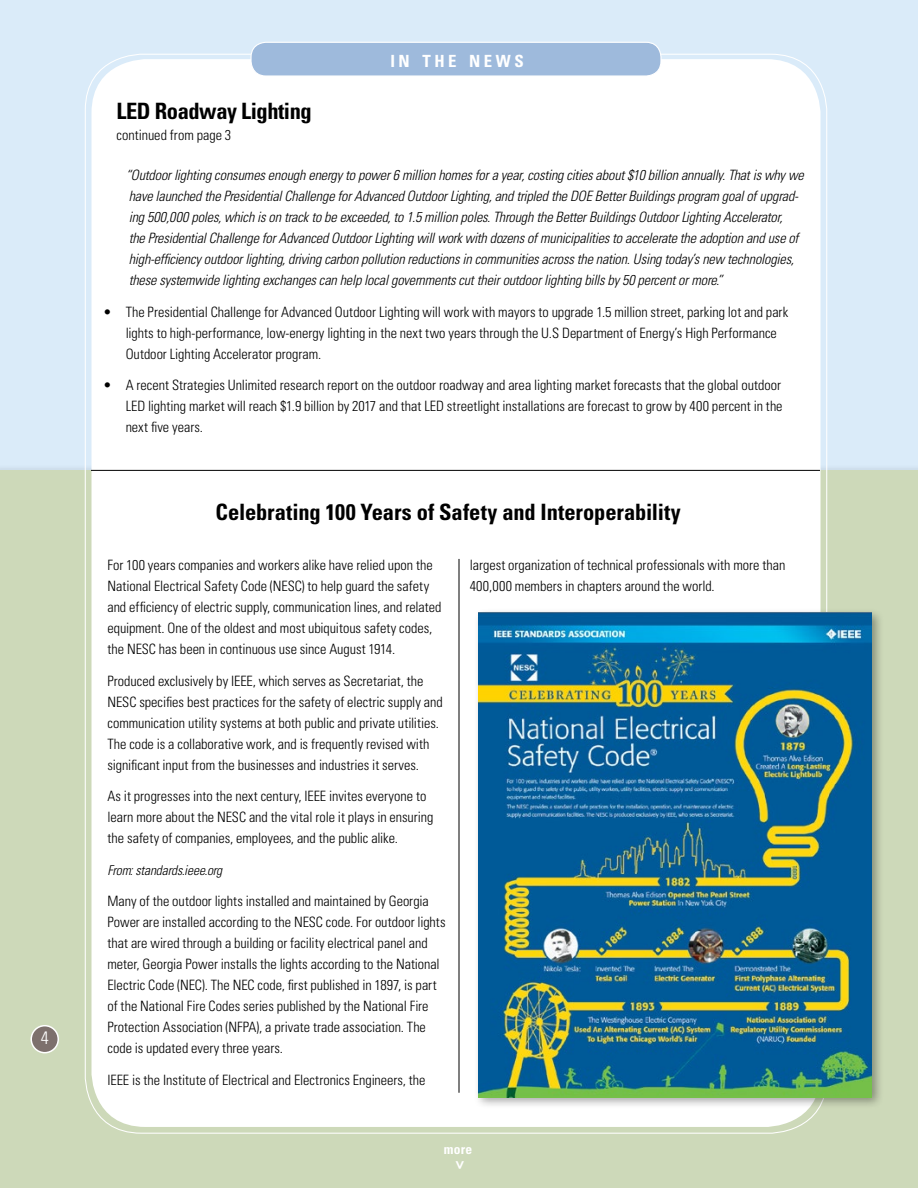
<style>
.page{position:relative;width:918px;height:1188px;background:#daebf9}
.page>*{position:absolute;margin:0;border:0;box-sizing:border-box;transform-origin:0 0}
.t1{font:700 condensed 22.5px "Univers";letter-spacing:-.01em;color:#000}
.t2{font:300 condensed 18px "Univers";color:#fff}
.t3{font:700 condensed 16.8px "Univers";letter-spacing:.215em;color:#fff}
.t4{font:900 15px "Univers";color:#fff}
.t5{font:300 condensed 14.25px/21px "Univers";color:#000}
.t6{font:italic 300 condensed 14.25px/21px "Univers";letter-spacing:-.01em;color:#000}
.t7{font:italic 300 condensed 13.5px "Univers";letter-spacing:-.01em;color:#000}
.t8{font:700 condensed 13.5px "Univers";color:#fff}
</style>
<div class="page">
<div style="left:0;top:471px;width:918px;height:717px;background:#cdd9b9"></div>
<div style="left:92px;top:59px;width:729px;height:1068px;background:#fff;border-radius:54px"></div>
<div style="left:31px;top:1026px;width:27px;height:27px;background:#7d706d;border-radius:50%"></div>
<div style="left:31px;top:1025px;width:28px;height:28px;border:2px solid #fff;border-radius:50%"></div>
<hr style="left:91px;top:470px;width:729px;height:1px;background:#000">
<hr style="left:459px;top:559px;width:1px;height:534px;background:#000">
<div style="left:473px;top:608px;width:411px;height:501px;background:#000;opacity:.35"></div>
<img style="left:478px;top:613px;width:394px;height:484px">
<div style="left:251px;top:42px;width:410px;height:34px;background:#9ebadc;border-radius:15px"></div>
<div style="left:250px;top:42px;width:412px;height:35px;border:1px solid #fff;border-radius:15px"></div>
<p class="t2" style="left:41px;top:1027px;width:9px">4</p>
<p class="t3" style="left:390px;top:50px;width:135px">IN THE NEWS</p>
<h1 class="t1" style="left:117px;top:97px;width:197px">LED Roadway Lighting</h1>
<p class="t5" style="left:117px;top:124px;width:116px">continued from page 3</p>
<p class="t6" style="left:126px;top:165px;width:679px">“Outdoor lighting consumes enough energy to power 6 million homes for a year, costing cities about $10 billion annually. That is why we have launched the Presidential Challenge for Advanced Outdoor Lighting, and tripled the DOE Better Buildings program goal of upgrad&shy;ing 500,000 poles, which is on track to be exceeded, to 1.5 million poles. Through the Better Buildings Outdoor Lighting Accelerator,<br>the Presidential Challenge for Advanced Outdoor Lighting will work with dozens of municipalities to accelerate the adoption and use of high-efficiency outdoor lighting, driving carbon pollution reductions in communities across the nation. Using today’s new technologies, these systemwide lighting exchanges can help local governments cut their outdoor lighting bills by 50 percent or more.”</p>
<p class="t5" style="left:126px;top:301px;width:664px;text-indent:-23px">• The Presidential Challenge for Advanced Outdoor Lighting will work with mayors to upgrade 1.5 million street, parking lot and park lights to high-performance, low-energy lighting in the next two years through the U.S Department of Energy’s High Performance<br>Outdoor Lighting Accelerator program.</p>
<p class="t5" style="left:126px;top:375px;width:658px;text-align:justify;text-indent:-23px">• A recent Strategies Unlimited research report on the outdoor roadway and area lighting market forecasts that the global outdoor LED lighting market will reach $1.9 billion by 2017 and that LED streetlight installations are forecast to grow by 400 percent in the next five years.</p>
<h1 class="t1" style="left:215px;top:498px;width:467px">Celebrating 100 Years of Safety and Interoperability</h1>
<p class="t5" style="left:107px;top:554px;width:336px">For 100 years companies and workers alike have relied upon the National Electrical Safety Code (NESC) to help guard the safety and efficiency of electric supply, communication lines, and related equipment. One of the oldest and most ubiquitous safety codes, the NESC has been in continuous use since August 1914.</p>
<p class="t5" style="left:107px;top:670px;width:337px">Produced exclusively by IEEE, which serves as Secretariat, the NESC specifies best practices for the safety of electric supply and communication utility systems at both public and private utilities.<br>The code is a collaborative work, and is frequently revised with significant input from the businesses and industries it serves.</p>
<p class="t5" style="left:107px;top:785px;width:327px">As it progresses into the next century, IEEE invites everyone to learn more about the NESC and the vital role it plays in ensuring the safety of companies, employees, and the public alike.</p>
<p class="t7" style="left:107px;top:862px;width:116px">From: standards.ieee.org</p>
<p class="t5" style="left:107px;top:890px;width:340px">Many of the outdoor lights installed and maintained by Georgia Power are installed according to the NESC code. For outdoor lights that are wired through a building or facility electrical panel and meter, Georgia Power installs the lights according to the National Electric Code (NEC). The NEC code, first published in 1897, is part of the National Fire Codes series published by the National Fire Protection Association (NFPA), a private trade association. The code is updated every three years.</p>
<p class="t5" style="left:107px;top:1069px;width:320px">IEEE is the Institute of Electrical and Electronics Engineers, the</p>
<p class="t5" style="left:470px;top:554px;width:317px">largest organization of technical professionals with more than<br>400,000 members in chapters around the world.</p>
<p class="t8" style="left:444px;top:1140px;width:30px">more</p>
<p class="t4" style="left:471px;top:1160px;width:11px;rotate:90deg">&gt;</p>
</div>
